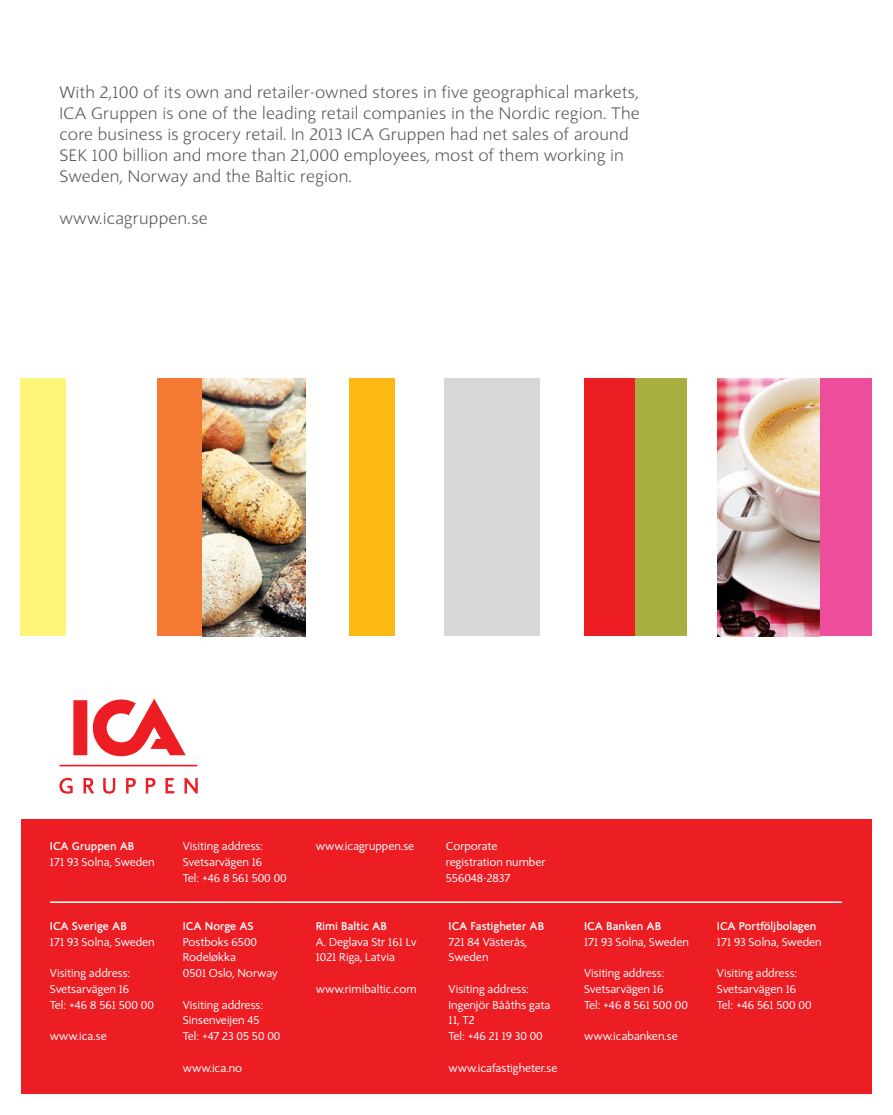
<style>
.page{position:relative;width:893px;height:1115px;background:#fff}
.page>*{position:absolute;margin:0;border:0;box-sizing:border-box;transform-origin:0 0}
.t1{font:300 16.5px/21px "ICA Sans Serif";letter-spacing:.01em;color:#58595b}
.t2{font:11.25px/15.8px "ICA Sans Serif";color:#fff}
.t3{font:700 11.25px "ICA Sans Serif";color:#fff}
</style>
<div class="page">
<svg style="left:92px;top:698px;width:94px;height:59px"></svg>
<div style="left:73px;top:700px;width:14px;height:55px;background:#ed1d24"></div>
<hr style="left:59px;top:764px;width:138px;height:2px;background:#ed1d24">
<svg style="left:59px;top:777px;width:14px;height:16px"></svg>
<svg style="left:84px;top:778px;width:10px;height:15px"></svg>
<svg style="left:103px;top:778px;width:12px;height:15px"></svg>
<svg style="left:126px;top:778px;width:10px;height:15px"></svg>
<svg style="left:146px;top:778px;width:9px;height:15px"></svg>
<svg style="left:165px;top:778px;width:9px;height:15px"></svg>
<svg style="left:184px;top:778px;width:14px;height:15px"></svg>
<div style="left:21px;top:819px;width:851px;height:274px;background:#ed1d24"></div>
<div style="left:21px;top:378px;width:45px;height:257px;background:#fff579"></div>
<div style="left:157px;top:378px;width:46px;height:257px;background:#f47932"></div>
<div style="left:349px;top:378px;width:45px;height:257px;background:#fdb913"></div>
<img style="left:203px;top:378px;width:102px;height:257px">
<img style="left:717px;top:378px;width:103px;height:257px">
<div style="left:444px;top:378px;width:95px;height:257px;background:#d5d7d8"></div>
<div style="left:585px;top:378px;width:51px;height:257px;background:#ed1d24"></div>
<div style="left:636px;top:378px;width:51px;height:257px;background:#a7af40"></div>
<div style="left:820px;top:378px;width:51px;height:257px;background:#ee4d9b"></div>
<hr style="left:50px;top:901px;width:792px;height:1px;background:#fff">
<p class="t1" style="left:60px;top:82px;width:582px">With 2,100 of its own and retailer-owned stores in five geographical markets, ICA Gruppen is one of the leading retail companies in the Nordic region. The core business is grocery retail. In 2013 ICA Gruppen had net sales of around SEK 100 billion and more than 21,000 employees, most of them working in Sweden, Norway and the Baltic region.</p>
<h1 class="t1" style="left:60px;top:208px;width:150px">www.icagruppen.se</h1>
<p class="t3" style="left:50px;top:839px;width:86px">ICA Gruppen AB</p>
<p class="t2" style="left:50px;top:854px;width:106px">171 93 Solna, Sweden</p>
<p class="t3" style="left:50px;top:918px;width:78px">ICA Sverige AB</p>
<p class="t2" style="left:50px;top:933px;width:106px">171 93 Solna, Sweden</p>
<p class="t2" style="left:50px;top:965px;width:105px">Visiting address:<br>Svetsarvägen 16<br>Tel: +46 8 561 500 00</p>
<p class="t2" style="left:50px;top:1028px;width:58px">www.ica.se</p>
<p class="t2" style="left:183px;top:838px;width:105px">Visiting address:<br>Svetsarvägen 16<br>Tel: +46 8 561 500 00</p>
<p class="t2" style="left:316px;top:838px;width:100px">www.icagruppen.se</p>
<p class="t2" style="left:446px;top:838px;width:101px">Corporate registration number<br>556048-2837</p>
<p class="t3" style="left:183px;top:918px;width:72px">ICA Norge AS</p>
<p class="t2" style="left:183px;top:933px;width:97px">Postboks 6500<br>Rodeløkka<br>0501 Oslo, Norway</p>
<p class="t2" style="left:183px;top:996px;width:99px">Visiting address:<br>Sinsenveijen 45<br>Tel: +47 23 05 50 00</p>
<p class="t2" style="left:183px;top:1059px;width:61px">www.ica.no</p>
<p class="t3" style="left:316px;top:918px;width:73px">Rimi Baltic AB</p>
<p class="t2" style="left:316px;top:933px;width:102px">A. Deglava Str 161 Lv<br>1021 Riga, Latvia</p>
<p class="t2" style="left:316px;top:980px;width:103px">www.rimibaltic.com</p>
<p class="t3" style="left:449px;top:918px;width:97px">ICA Fastigheter AB</p>
<p class="t2" style="left:449px;top:933px;width:80px">721 84 Västerås,<br>Sweden</p>
<p class="t2" style="left:449px;top:980px;width:103px">Visiting address:<br>Ingenjör Bååths gata<br>11, T2<br>Tel: +46 21 19 30 00</p>
<p class="t2" style="left:449px;top:1059px;width:110px">www.icafastigheter.se</p>
<p class="t3" style="left:584px;top:918px;width:79px">ICA Banken AB</p>
<p class="t2" style="left:584px;top:933px;width:106px">171 93 Solna, Sweden</p>
<p class="t2" style="left:584px;top:965px;width:105px">Visiting address:<br>Svetsarvägen 16<br>Tel: +46 8 561 500 00</p>
<p class="t2" style="left:584px;top:1028px;width:95px">www.icabanken.se</p>
<p class="t3" style="left:717px;top:918px;width:101px">ICA Portföljbolagen</p>
<p class="t2" style="left:717px;top:933px;width:106px">171 93 Solna, Sweden</p>
<p class="t2" style="left:717px;top:965px;width:96px">Visiting address:<br>Svetsarvägen 16<br>Tel: +46 561 500 00</p>
</div>
